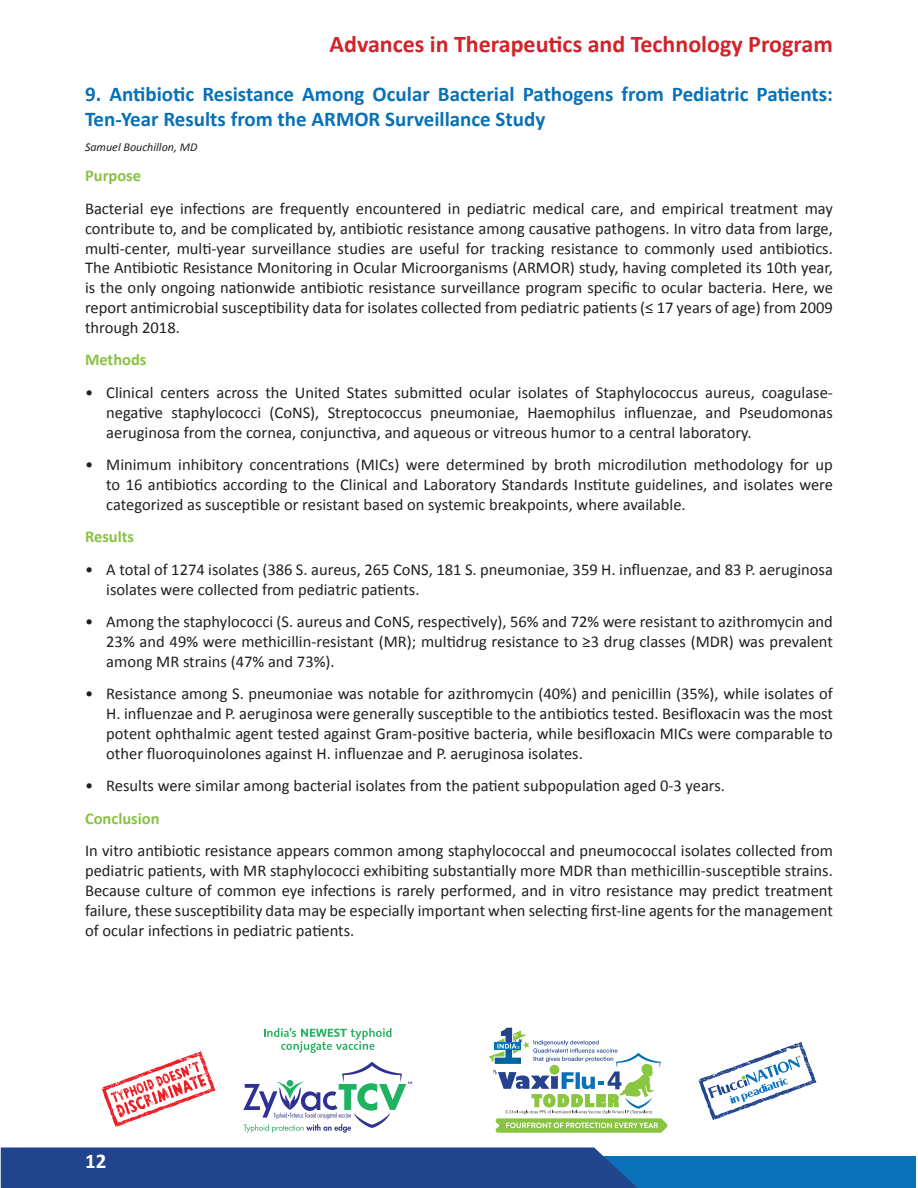
<style>
.page{position:relative;width:918px;height:1188px;background:#fff}
.page>*{position:absolute;margin:0;border:0;box-sizing:border-box;transform-origin:0 0}
.Bullet{font:700 24px "Calibri";color:#d1232a}
.Main_Title{font:700 21px/25.2px "Calibri";color:#0871b8}
.t1{font:700 21px "Calibri";color:#fff}
.Inside_Text{font:16.5px/19.8px "Calibri";color:#231f20;text-align:justify}
.Sub_Titel{font:700 16.5px "Calibri";color:#89c342}
.reference{font:italic 12px "Calibri";color:#231f20}
</style>
<div class="page">
<div style="left:582px;top:1156px;width:334px;height:32px;background:#0871b8"></div>
<div style="left:1px;top:1147px;width:636px;height:41px;background:#21458c"></div>
<svg style="left:102px;top:1051px;width:114px;height:76px"></svg>
<svg style="left:264px;top:1028px;width:127px;height:25px"></svg>
<svg style="left:243px;top:1062px;width:169px;height:71px"></svg>
<svg style="left:489px;top:1028px;width:179px;height:105px"></svg>
<svg style="left:698px;top:1042px;width:118px;height:78px"></svg>
<p class="Bullet" style="left:330px;top:27px;width:505px">Advances in Therapeutics and Technology Program</p>
<p class="Main_Title" style="left:85px;top:80px;width:749px">9. Antibiotic Resistance Among Ocular Bacterial Pathogens from Pediatric Patients:<br>Ten-Year Results from the ARMOR Surveillance Study</p>
<p class="reference" style="left:85px;top:139px;width:114px">Samuel Bouchillon, MD</p>
<p class="Sub_Titel" style="left:85px;top:164px;width:58px">Purpose</p>
<p class="Inside_Text" style="left:85px;top:198px;width:749px">Bacterial eye infections are frequently encountered in pediatric medical care, and empirical treatment may contribute to, and be complicated by, antibiotic resistance among causative pathogens. In vitro data from large, multi-center, multi-year surveillance studies are useful for tracking resistance to commonly used antibiotics.<br>The Antibiotic Resistance Monitoring in Ocular Microorganisms (ARMOR) study, having completed its 10th year, is the only ongoing nationwide antibiotic resistance surveillance program specific to ocular bacteria. Here, we report antimicrobial susceptibility data for isolates collected from pediatric patients (≤ 17 years of age) from 2009 through 2018.</p>
<p class="Sub_Titel" style="left:85px;top:348px;width:63px">Methods</p>
<p class="Inside_Text" style="left:106px;top:382px;width:728px;text-indent:-21px">• Clinical centers across the United States submitted ocular isolates of Staphylococcus aureus, coagulase&shy;negative staphylococci (CoNS), Streptococcus pneumoniae, Haemophilus influenzae, and Pseudomonas aeruginosa from the cornea, conjunctiva, and aqueous or vitreous humor to a central laboratory.</p>
<p class="Inside_Text" style="left:106px;top:454px;width:728px;text-indent:-21px">• Minimum inhibitory concentrations (MICs) were determined by broth microdilution methodology for up to 16 antibiotics according to the Clinical and Laboratory Standards Institute guidelines, and isolates were categorized as susceptible or resistant based on systemic breakpoints, where available.</p>
<p class="Sub_Titel" style="left:85px;top:525px;width:51px">Results</p>
<p class="Inside_Text" style="left:106px;top:559px;width:728px;text-indent:-21px">• A total of 1274 isolates (386 S. aureus, 265 CoNS, 181 S. pneumoniae, 359 H. influenzae, and 83 P. aeruginosa isolates were collected from pediatric patients.</p>
<p class="Inside_Text" style="left:106px;top:611px;width:728px;text-indent:-21px">• Among the staphylococci (S. aureus and CoNS, respectively), 56% and 72% were resistant to azithromycin and 23% and 49% were methicillin-resistant (MR); multidrug resistance to ≥3 drug classes (MDR) was prevalent among MR strains (47% and 73%).</p>
<p class="Inside_Text" style="left:106px;top:683px;width:728px;text-indent:-21px">• Resistance among S. pneumoniae was notable for azithromycin (40%) and penicillin (35%), while isolates of H. influenzae and P. aeruginosa were generally susceptible to the antibiotics tested. Besifloxacin was the most potent ophthalmic agent tested against Gram-positive bacteria, while besifloxacin MICs were comparable to other fluoroquinolones against H. influenzae and P. aeruginosa isolates.</p>
<p class="Inside_Text" style="left:85px;top:775px;width:642px">• Results were similar among bacterial isolates from the patient subpopulation aged 0-3 years.</p>
<p class="Sub_Titel" style="left:85px;top:807px;width:76px">Conclusion</p>
<p class="Inside_Text" style="left:85px;top:841px;width:749px">In vitro antibiotic resistance appears common among staphylococcal and pneumococcal isolates collected from pediatric patients, with MR staphylococci exhibiting substantially more MDR than methicillin-susceptible strains.<br>Because culture of common eye infections is rarely performed, and in vitro resistance may predict treatment failure, these susceptibility data may be especially important when selecting first-line agents for the management of ocular infections in pediatric patients.</p>
<p class="t1" style="left:85px;top:1146px;width:23px">12</p>
</div>
